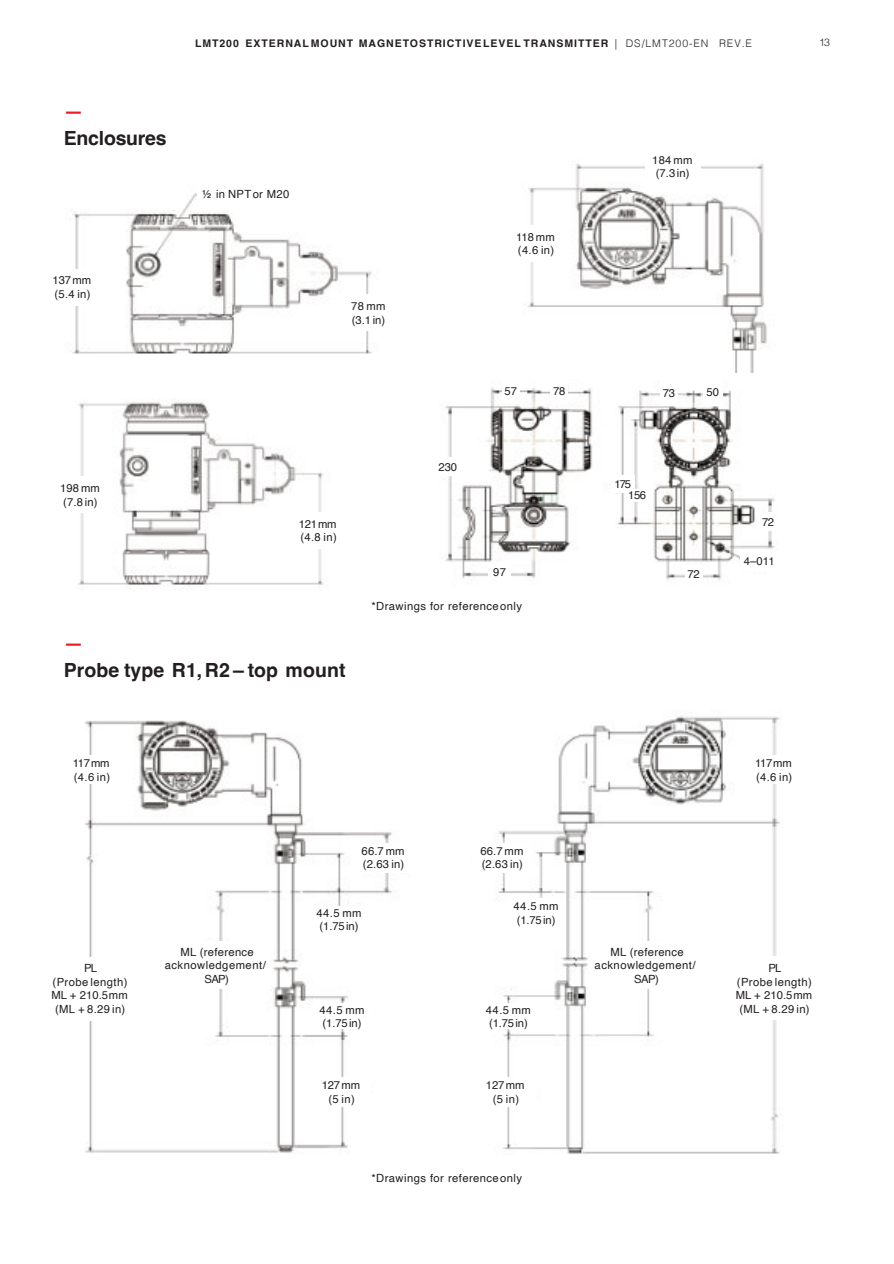
<style>
.page{position:relative;width:894px;height:1264px;background:#fff}
.page>*{position:absolute;margin:0;border:0;box-sizing:border-box;transform-origin:0 0}
.t1{font:700 19.5px "Helvetica";letter-spacing:.005em;color:#231f20}
.t2{font:700 19.5px "Helvetica";letter-spacing:-.015em;color:#231f20}
.t3{font:700 19.5px "Helvetica";color:#ed1c29}
.t4{font:11.25px/13.5px "Helvetica";letter-spacing:.03em;color:#231f20}
.t5{font:700 10.5px "Helvetica";letter-spacing:.09em;color:#231f20}
.t6{font:300 10.5px "Helvetica";color:#231f20}
.s1{font-weight:300}
</style>
<div class="page">
<img style="left:72px;top:193px;width:300px;height:161px">
<img style="left:525px;top:163px;width:242px;height:209px">
<img style="left:78px;top:402px;width:246px;height:188px">
<img style="left:85px;top:720px;width:307px;height:433px">
<img style="left:498px;top:716px;width:282px;height:438px">
<img style="left:445px;top:385px;width:330px;height:195px">
<div style="left:732px;top:956px;width:85px;height:63px;background:#fff"></div>
<div style="left:592px;top:941px;width:108px;height:47px;background:#fff"></div>
<div style="left:162px;top:941px;width:109px;height:47px;background:#fff"></div>
<div style="left:48px;top:956px;width:85px;height:64px;background:#fff"></div>
<div style="left:742px;top:755px;width:64px;height:29px;background:#fff"></div>
<div style="left:60px;top:755px;width:64px;height:29px;background:#fff"></div>
<div style="left:507px;top:897px;width:59px;height:30px;background:#fff"></div>
<div style="left:480px;top:1003px;width:58px;height:25px;background:#fff"></div>
<div style="left:313px;top:1003px;width:59px;height:25px;background:#fff"></div>
<div style="left:310px;top:906px;width:59px;height:25px;background:#fff"></div>
<div style="left:477px;top:1076px;width:58px;height:30px;background:#fff"></div>
<div style="left:313px;top:1076px;width:58px;height:30px;background:#fff"></div>
<div style="left:473px;top:842px;width:58px;height:30px;background:#fff"></div>
<div style="left:355px;top:842px;width:58px;height:30px;background:#fff"></div>
<div style="left:501px;top:377px;width:18px;height:26px;background:#fff"></div>
<div style="left:437px;top:457px;width:22px;height:19px;background:#fff"></div>
<div style="left:488px;top:562px;width:22px;height:18px;background:#fff"></div>
<div style="left:684px;top:564px;width:18px;height:19px;background:#fff"></div>
<div style="left:758px;top:512px;width:18px;height:18px;background:#fff"></div>
<div style="left:740px;top:550px;width:36px;height:21px;background:#fff"></div>
<div style="left:611px;top:474px;width:23px;height:18px;background:#fff"></div>
<div style="left:626px;top:489px;width:22px;height:12px;background:#fff"></div>
<div style="left:550px;top:377px;width:18px;height:26px;background:#fff"></div>
<div style="left:660px;top:379px;width:17px;height:27px;background:#fff"></div>
<div style="left:703px;top:378px;width:19px;height:28px;background:#fff"></div>
<div style="left:508px;top:225px;width:56px;height:37px;background:#fff"></div>
<div style="left:645px;top:148px;width:56px;height:36px;background:#fff"></div>
<div style="left:45px;top:269px;width:56px;height:36px;background:#fff"></div>
<div style="left:53px;top:476px;width:56px;height:37px;background:#fff"></div>
<div style="left:197px;top:179px;width:96px;height:30px;background:#fff"></div>
<div style="left:291px;top:512px;width:55px;height:36px;background:#fff"></div>
<div style="left:341px;top:294px;width:56px;height:37px;background:#fff"></div>
<h1 class="t3" style="left:64px;top:103px;width:21px">—</h1>
<h1 class="t2" style="left:64px;top:130px;width:104px">Enclosures</h1>
<p class="t4" style="left:53px;top:274px;width:40px">137 mm (5.4 in)</p>
<p class="t4" style="left:60px;top:482px;width:41px">198 mm (7.8 in)</p>
<p class="t5" style="left:195px;top:39px;width:558px">LMT200 EXTERNAL MOUNT MAGNETOSTRICTIVE LEVEL TRANSMITTER <span class="s1">| DS/LMT200-EN REV.E</span></p>
<p class="t6" style="left:818px;top:38px;width:12px">13</p>
<p class="t4" style="left:202px;top:188px;width:89px">½ in NPT or M20</p>
<p class="t4" style="left:351px;top:300px;width:36px">78 mm (3.1 in)</p>
<p class="t4" style="left:516px;top:231px;width:40px">118 mm (4.6 in)</p>
<p class="t4" style="left:652px;top:153px;width:42px;text-align:center">184 mm (7.3 in)</p>
<p class="t4" style="left:504px;top:384px;width:14px">57</p>
<p class="t4" style="left:553px;top:384px;width:14px">78</p>
<p class="t4" style="left:662px;top:387px;width:14px">73</p>
<p class="t4" style="left:706px;top:386px;width:14px">50</p>
<p class="t4" style="left:299px;top:517px;width:39px">121 mm (4.8 in)</p>
<p class="t4" style="left:438px;top:461px;width:20px">230</p>
<p class="t4" style="left:628px;top:478px;width:19px;line-height:11.9px;text-indent:-14px">175<br>156</p>
<p class="t4" style="left:493px;top:565px;width:14px">97</p>
<p class="t4" style="left:687px;top:568px;width:14px">72</p>
<p class="t4" style="left:371px;top:599px;width:152px">*Drawings for reference only</p>
<p class="t4" style="left:761px;top:515px;width:14px">72</p>
<p class="t4" style="left:743px;top:554px;width:32px">4–011</p>
<h1 class="t3" style="left:64px;top:634px;width:21px">—</h1>
<h1 class="t1" style="left:64px;top:661px;width:283px">Probe type R1, R2 – top mount</h1>
<p class="t4" style="left:73px;top:757px;width:39px">117 mm (4.6 in)</p>
<p class="t4" style="left:51px;top:962px;width:78px;text-align:center">PL<br>(Probe length)<br>ML + 210.5 mm (ML + 8.29 in)</p>
<p class="t4" style="left:165px;top:945px;width:102px;text-align:center">ML (reference acknowledgement/<br>SAP)</p>
<p class="t4" style="left:361px;top:844px;width:44px">66.7 mm (2.63 in)</p>
<p class="t4" style="left:480px;top:844px;width:44px">66.7 mm (2.63 in)</p>
<p class="t4" style="left:316px;top:906px;width:46px">44.5 mm (1.75 in)</p>
<p class="t4" style="left:513px;top:899px;width:46px">44.5 mm (1.75 in)</p>
<p class="t4" style="left:319px;top:1003px;width:46px">44.5 mm (1.75 in)</p>
<p class="t4" style="left:486px;top:1003px;width:46px">44.5 mm (1.75 in)</p>
<p class="t4" style="left:321px;top:1079px;width:40px;text-align:center">127 mm (5 in)</p>
<p class="t4" style="left:485px;top:1079px;width:40px;text-align:center">127 mm (5 in)</p>
<p class="t4" style="left:371px;top:1171px;width:152px">*Drawings for reference only</p>
<p class="t4" style="left:594px;top:945px;width:102px;text-align:center">ML (reference acknowledgement/<br>SAP)</p>
<p class="t4" style="left:754px;top:757px;width:39px">117 mm (4.6 in)</p>
<p class="t4" style="left:735px;top:961px;width:78px;text-align:center">PL<br>(Probe length)<br>ML + 210.5 mm (ML + 8.29 in)</p>
</div>
